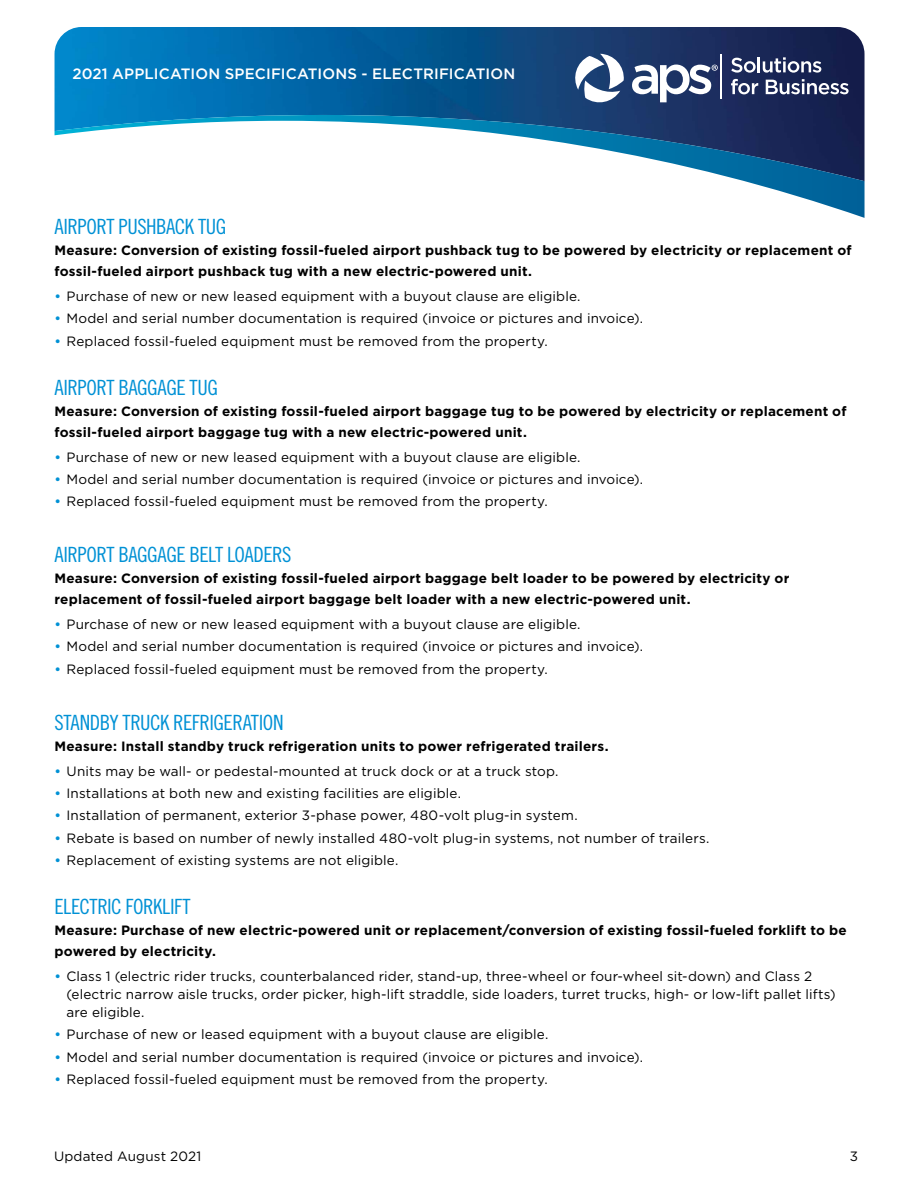
<style>
.page{position:relative;width:918px;height:1188px;background:#fff}
.page>*{position:absolute;margin:0;border:0;box-sizing:border-box;transform-origin:0 0}
.Subhead{font:21px "Trade Gothic LT Std Cn 18";letter-spacing:-.025em;color:#0091d5}
.t1{font:500 15px "Gotham";letter-spacing:.01em;color:#fff}
.t2{font:13.5px/18px "Gotham";letter-spacing:.01em;color:#000}
.body_bold{font:700 13.5px/21px "Gotham";letter-spacing:.015em;color:#000}
.s1{font-weight:500;color:#0091d5}
</style>
<div class="page">
<img style="left:55px;top:27px;width:810px;height:88px">
<svg style="left:55px;top:115px;width:810px;height:103px"></svg>
<svg style="left:731px;top:57px;width:90px;height:16px"></svg>
<svg style="left:731px;top:79px;width:27px;height:15px"></svg>
<svg style="left:766px;top:79px;width:83px;height:15px"></svg>
<hr style="left:721px;top:54px;width:1px;height:44px;background:#fff">
<svg style="left:632px;top:65px;width:86px;height:37px"></svg>
<svg style="left:575px;top:54px;width:50px;height:48px"></svg>
<p class="t1" style="left:72px;top:64px;width:444px">2021 APPLICATION SPECIFICATIONS - ELECTRIFICATION</p>
<p class="Subhead" style="left:55px;top:214px;width:173px">AIRPORT PUSHBACK TUG</p>
<p class="body_bold" style="left:55px;top:240px;width:799px">Measure: Conversion of existing fossil-fueled airport pushback tug to be powered by electricity or replacement of fossil-fueled airport pushback tug with a new electric-powered unit.</p>
<p class="t2" style="left:55px;top:287px;width:528px"><span class="s1">•</span> Purchase of new or new leased equipment with a buyout clause are eligible.</p>
<p class="t2" style="left:55px;top:309px;width:590px"><span class="s1">•</span> Model and serial number documentation is required (invoice or pictures and invoice).</p>
<p class="t2" style="left:55px;top:331px;width:495px"><span class="s1">•</span> Replaced fossil-fueled equipment must be removed from the property.</p>
<p class="Subhead" style="left:55px;top:375px;width:165px">AIRPORT BAGGAGE TUG</p>
<p class="body_bold" style="left:55px;top:401px;width:794px">Measure: Conversion of existing fossil-fueled airport baggage tug to be powered by electricity or replacement of fossil-fueled airport baggage tug with a new electric-powered unit.</p>
<p class="t2" style="left:55px;top:448px;width:528px"><span class="s1">•</span> Purchase of new or new leased equipment with a buyout clause are eligible.</p>
<p class="t2" style="left:55px;top:470px;width:590px"><span class="s1">•</span> Model and serial number documentation is required (invoice or pictures and invoice).</p>
<p class="t2" style="left:55px;top:492px;width:495px"><span class="s1">•</span> Replaced fossil-fueled equipment must be removed from the property.</p>
<p class="Subhead" style="left:55px;top:542px;width:239px">AIRPORT BAGGAGE BELT LOADERS</p>
<p class="body_bold" style="left:55px;top:568px;width:736px">Measure: Conversion of existing fossil-fueled airport baggage belt loader to be powered by electricity or replacement of fossil-fueled airport baggage belt loader with a new electric-powered unit.</p>
<p class="t2" style="left:55px;top:615px;width:528px"><span class="s1">•</span> Purchase of new or new leased equipment with a buyout clause are eligible.</p>
<p class="t2" style="left:55px;top:637px;width:590px"><span class="s1">•</span> Model and serial number documentation is required (invoice or pictures and invoice).</p>
<p class="t2" style="left:55px;top:660px;width:495px"><span class="s1">•</span> Replaced fossil-fueled equipment must be removed from the property.</p>
<p class="Subhead" style="left:55px;top:710px;width:231px">STANDBY TRUCK REFRIGERATION</p>
<p class="body_bold" style="left:55px;top:735px;width:556px">Measure: Install standby truck refrigeration units to power refrigerated trailers.</p>
<p class="t2" style="left:55px;top:761px;width:505px"><span class="s1">•</span> Units may be wall- or pedestal-mounted at truck dock or at a truck stop.</p>
<p class="t2" style="left:55px;top:784px;width:408px"><span class="s1">•</span> Installations at both new and existing facilities are eligible.</p>
<p class="t2" style="left:55px;top:806px;width:525px"><span class="s1">•</span> Installation of permanent, exterior 3-phase power, 480-volt plug-in system.</p>
<p class="t2" style="left:55px;top:828px;width:656px"><span class="s1">•</span> Rebate is based on number of newly installed 480-volt plug-in systems, not number of trailers.</p>
<p class="t2" style="left:55px;top:851px;width:345px"><span class="s1">•</span> Replacement of existing systems are not eligible.</p>
<p class="Subhead" style="left:55px;top:894px;width:138px">ELECTRIC FORKLIFT</p>
<p class="body_bold" style="left:55px;top:920px;width:794px">Measure: Purchase of new electric-powered unit or replacement/conversion of existing fossil-fueled forklift to be powered by electricity.</p>
<p class="t2" style="left:67px;top:967px;width:771px;text-indent:-12px"><span class="s1">•</span> Class 1 (electric rider trucks, counterbalanced rider, stand-up, three-wheel or four-wheel sit-down) and Class 2 (electric narrow aisle trucks, order picker, high-lift straddle, side loaders, turret trucks, high- or low-lift pallet lifts) are eligible.</p>
<p class="t2" style="left:55px;top:1025px;width:495px"><span class="s1">•</span> Purchase of new or leased equipment with a buyout clause are eligible.</p>
<p class="t2" style="left:55px;top:1047px;width:590px"><span class="s1">•</span> Model and serial number documentation is required (invoice or pictures and invoice).</p>
<p class="t2" style="left:55px;top:1070px;width:495px"><span class="s1">•</span> Replaced fossil-fueled equipment must be removed from the property.</p>
<p class="t2" style="left:54px;top:1146px;width:149px">Updated August 2021</p>
<p class="t2" style="left:850px;top:1146px;width:10px">3</p>
</div>
